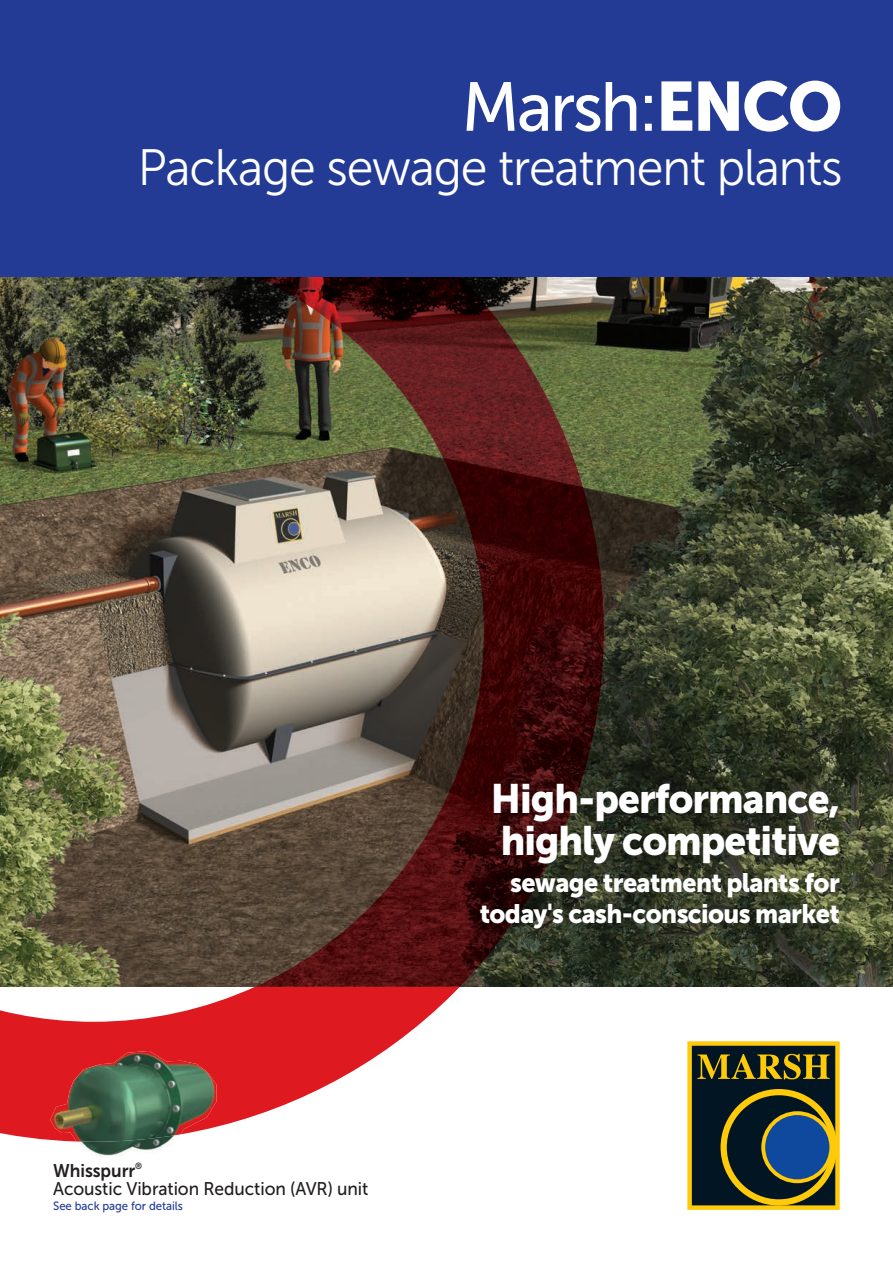
<style>
.page{position:relative;width:893px;height:1263px;background:#fff}
.page>*{position:absolute;margin:0;border:0;box-sizing:border-box;transform-origin:0 0}
.t1{font:69px "Museo Sans 500";letter-spacing:-.035em;color:#fff}
.t2{font:51px "Museo Sans 300";letter-spacing:-.025em;color:#fff;scale:.95 1}
.t3{font:40.8px/42.3px "Museo Sans 900";letter-spacing:-.025em;color:#fff;scale:.95 1}
.t4{font:26.55px/30.6px "Museo Sans 900";letter-spacing:-.025em;color:#fff;text-align:right;scale:.95 1}
.t5{font:18.3px "Museo Sans 500";letter-spacing:-.005em;color:#231f20;scale:.95 1}
.t6{font:18.3px "Museo Sans 700";letter-spacing:-.005em;color:#231f20;scale:.95 1}
.t7{font:12px "Museo Sans 500";letter-spacing:-.005em;color:#233b95;scale:.95 1}
.s1{font-family:"Museo Sans 900"}
</style>
<div class="page">
<img style="left:604px;top:276px;width:289px;height:710px">
<img style="left:0;top:276px;width:460px;height:864px">
<img style="left:256px;top:276px;width:348px;height:710px">
<div style="left:0;top:0;width:893px;height:276px;background:#233b95"></div>
<svg style="left:687px;top:1041px;width:153px;height:169px;background:#484e2d"></svg>
<img style="left:79px;top:1142px;width:90px;height:15px">
<img style="left:50px;top:1051px;width:166px;height:91px">
<h1 class="t1" style="left:462px;top:82px;width:382px">Marsh:<span class="s1">ENCO</span></h1>
<h2 class="t2" style="left:138px;top:149px;width:744px">Package sewage treatment plants</h2>
<p class="t6" style="left:53px;top:1163px;width:95px">Whisspurr<sup>®</sup></p>
<p class="t5" style="left:53px;top:1182px;width:333px">Acoustic Vibration Reduction (AVR) unit</p>
<p class="t7" style="left:53px;top:1201px;width:138px">See back page for details</p>
<h3 class="t3" style="left:491px;top:781px;width:369px">High-performance, highly competitive</h3>
<p class="t4" style="left:480px;top:870px;width:381px">sewage treatment plants for today's cash-conscious market</p>
</div>
